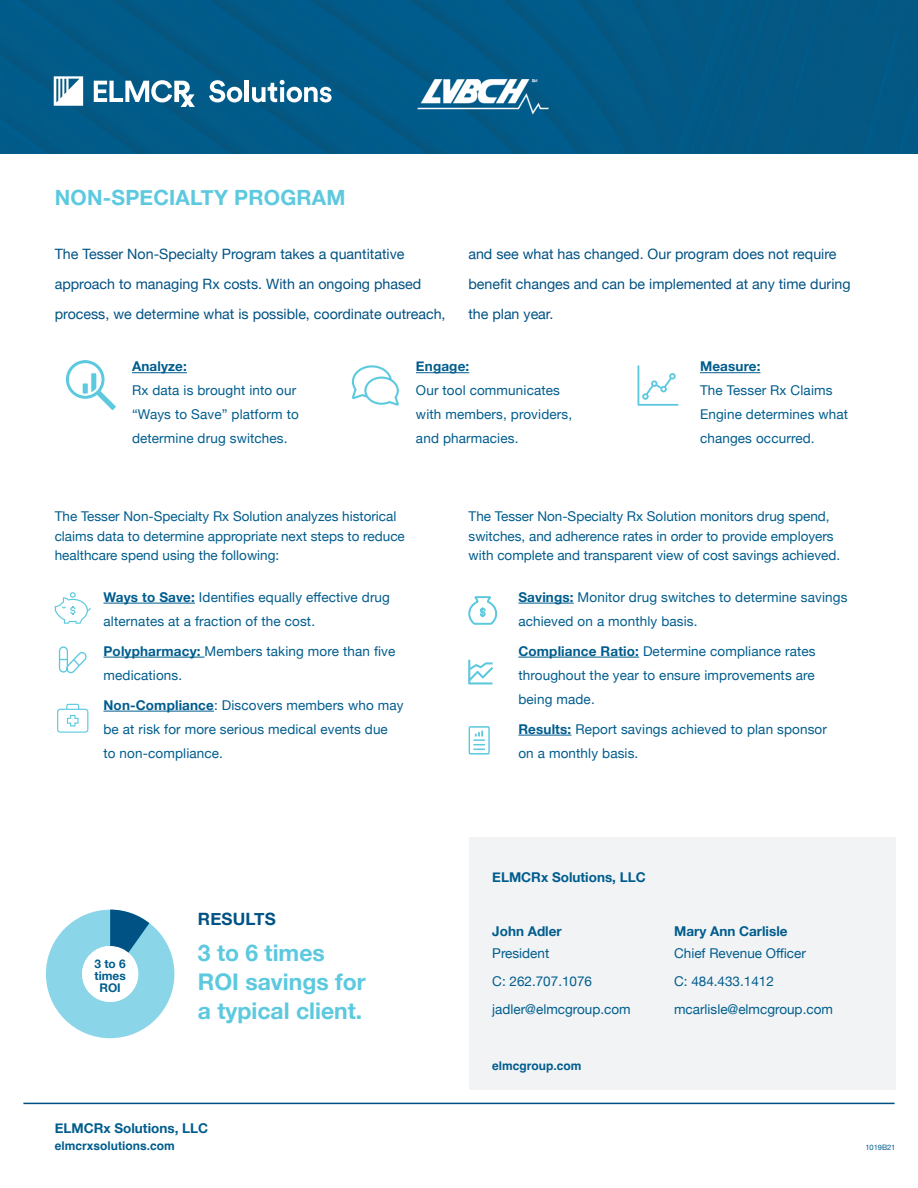
<style>
.page{position:relative;width:918px;height:1188px;background:#fff}
.page>*{position:absolute;margin:0;border:0;box-sizing:border-box;transform-origin:0 0}
.t1{font:700 22.95px/29px "Helvetica Neue";color:#5cc9df}
.t2{font:700 21px "Helvetica Neue";letter-spacing:.01em;color:#5cc9df}
.t3{font:700 16.95px "Helvetica Neue";letter-spacing:.01em;color:#005284}
.t4{font:14.25px "Helvetica Neue";color:#005284}
.t5{font:13.5px/24px "Helvetica Neue";letter-spacing:.01em;color:#005d8e}
.t6{font:700 13.5px/22.5px "Helvetica Neue";color:#005d8e}
.t7{font:700 12px "Helvetica";color:#005d8e}
.t8{font:700 11.85px/12px "Helvetica Neue";color:#005d8e;text-align:center}
.t9{font:7.5px "Helvetica Neue";color:#005d8e}
.s1{font-weight:700}
.s2{font-weight:400}
</style>
<div class="page">
<hr style="left:104px;top:603px;width:91px;height:1px;background:#005d8e">
<hr style="left:104px;top:657px;width:101px;height:1px;background:#005d8e">
<hr style="left:104px;top:711px;width:110px;height:1px;background:#005d8e">
<hr style="left:132px;top:372px;width:55px;height:1px;background:#005d8e">
<hr style="left:416px;top:372px;width:53px;height:1px;background:#005d8e">
<hr style="left:700px;top:372px;width:60px;height:1px;background:#005d8e">
<hr style="left:518px;top:603px;width:56px;height:1px;background:#005d8e">
<hr style="left:518px;top:657px;width:121px;height:1px;background:#005d8e">
<hr style="left:518px;top:735px;width:53px;height:1px;background:#005d8e">
<svg style="left:46px;top:910px;width:128px;height:128px"></svg>
<div style="left:82px;top:946px;width:56px;height:56px;background:#fff;border-radius:50%"></div>
<div style="left:469px;top:837px;width:427px;height:253px;background:#f2f3f4"></div>
<svg style="left:66px;top:360px;width:50px;height:50px"></svg>
<svg style="left:352px;top:365px;width:47px;height:41px"></svg>
<svg style="left:638px;top:365px;width:41px;height:41px"></svg>
<svg style="left:55px;top:592px;width:36px;height:32px"></svg>
<svg style="left:59px;top:646px;width:28px;height:28px"></svg>
<svg style="left:57px;top:704px;width:31px;height:29px"></svg>
<svg style="left:468px;top:596px;width:29px;height:29px"></svg>
<svg style="left:468px;top:660px;width:25px;height:24px"></svg>
<svg style="left:469px;top:726px;width:21px;height:29px"></svg>
<hr style="left:23px;top:1103px;width:872px;height:1px;background:#005284">
<div style="left:0;top:0;width:918px;height:153px;background:#025b88"></div>
<div style="left:793px;top:23px;width:104px;height:130px;background:#035883"></div>
<svg style="left:209px;top:80px;width:33px;height:22px"></svg>
<hr style="left:245px;top:80px;width:4px;height:22px;background:#fff">
<svg style="left:252px;top:80px;width:80px;height:22px"></svg>
<svg style="left:54px;top:76px;width:29px;height:30px"></svg>
<svg style="left:94px;top:80px;width:101px;height:27px"></svg>
<img style="left:409px;top:79px;width:147px;height:36px">
<p class="t2" style="left:55px;top:181px;width:292px">NON-SPECIALTY PROGRAM</p>
<p class="t4" style="left:55px;top:243px;width:351px">The Tesser Non-Specialty Program takes a quantitative</p>
<p class="t4" style="left:55px;top:273px;width:368px">approach to managing Rx costs. With an ongoing phased</p>
<p class="t4" style="left:55px;top:303px;width:392px">process, we determine what is possible, coordinate outreach,</p>
<p class="t4" style="left:468px;top:243px;width:370px">and see what has changed. Our program does not require</p>
<p class="t4" style="left:468px;top:273px;width:384px">benefit changes and can be implemented at any time during</p>
<p class="t4" style="left:468px;top:303px;width:87px">the plan year.</p>
<p class="t5" style="left:132px;top:355px;width:168px"><span class="s1">Analyze:<br></span>Rx data is brought into our “Ways to Save” platform to determine drug switches.</p>
<p class="t5" style="left:416px;top:355px;width:158px"><span class="s1">Engage:<br></span>Our tool communicates with members, providers, and pharmacies.</p>
<p class="t5" style="left:700px;top:355px;width:150px"><span class="s1">Measure:<br></span>The Tesser Rx Claims<br>Engine determines what changes occurred.</p>
<p class="t5" style="left:55px;top:505px;width:343px">The Tesser Non-Specialty Rx Solution analyzes historical</p>
<p class="t5" style="left:55px;top:525px;width:352px">claims data to determine appropriate next steps to reduce</p>
<p class="t5" style="left:55px;top:544px;width:226px">healthcare spend using the following:</p>
<p class="t5" style="left:104px;top:586px;width:288px"><span class="s1">Ways to Save:</span> Identifies equally effective drug alternates at a fraction of the cost.</p>
<p class="t5" style="left:104px;top:640px;width:293px"><span class="s1">Polypharmacy:</span> Members taking more than five medications.</p>
<p class="t5" style="left:104px;top:694px;width:302px"><span class="s1">Non-Compliance</span>: Discovers members who may be at risk for more serious medical events due<br>to non-compliance.</p>
<p class="t8" style="left:95px;top:958px;width:33px">3 to 6 times<br>ROI</p>
<p class="t3" style="left:198px;top:906px;width:79px">RESULTS</p>
<p class="t1" style="left:198px;top:939px;width:169px">3 to 6 times<br>ROI savings for a typical client.</p>
<p class="t5" style="left:469px;top:505px;width:363px">The Tesser Non-Specialty Rx Solution monitors drug spend,</p>
<p class="t5" style="left:469px;top:525px;width:367px">switches, and adherence rates in order to provide employers</p>
<p class="t5" style="left:469px;top:544px;width:373px">with complete and transparent view of cost savings achieved.</p>
<p class="t5" style="left:518px;top:586px;width:331px"><span class="s1">Savings:</span> Monitor drug switches to determine savings achieved on a monthly basis.</p>
<p class="t5" style="left:518px;top:640px;width:299px;text-align:justify"><span class="s1">Compliance Ratio:</span> Determine compliance rates throughout the year to ensure improvements are being made.</p>
<p class="t5" style="left:518px;top:718px;width:310px"><span class="s1">Results:</span> Report savings achieved to plan sponsor on a monthly basis.</p>
<p class="t6" style="left:492px;top:866px;width:155px">ELMCRx Solutions, LLC</p>
<p class="t6" style="left:492px;top:920px;width:71px">John Adler<br><span class="s2">President</span></p>
<p class="t5" style="left:492px;top:970px;width:101px">C: 262.707.1076</p>
<p class="t5" style="left:492px;top:998px;width:140px">jadler@elmcgroup.com</p>
<p class="t7" style="left:492px;top:1058px;width:91px">elmcgroup.com</p>
<p class="t5" style="left:674px;top:920px;width:133px;line-height:22.5px"><span class="s1">Mary Ann Carlisle<br></span>Chief Revenue Officer</p>
<p class="t5" style="left:674px;top:970px;width:101px">C: 484.433.1412</p>
<p class="t5" style="left:674px;top:998px;width:160px">mcarlisle@elmcgroup.com</p>
<p class="t6" style="left:55px;top:1117px;width:155px">ELMCRx Solutions, LLC</p>
<p class="t7" style="left:55px;top:1138px;width:122px">elmcrxsolutions.com</p>
<p class="t9" style="left:865px;top:1141px;width:32px">1019B21</p>
</div>
